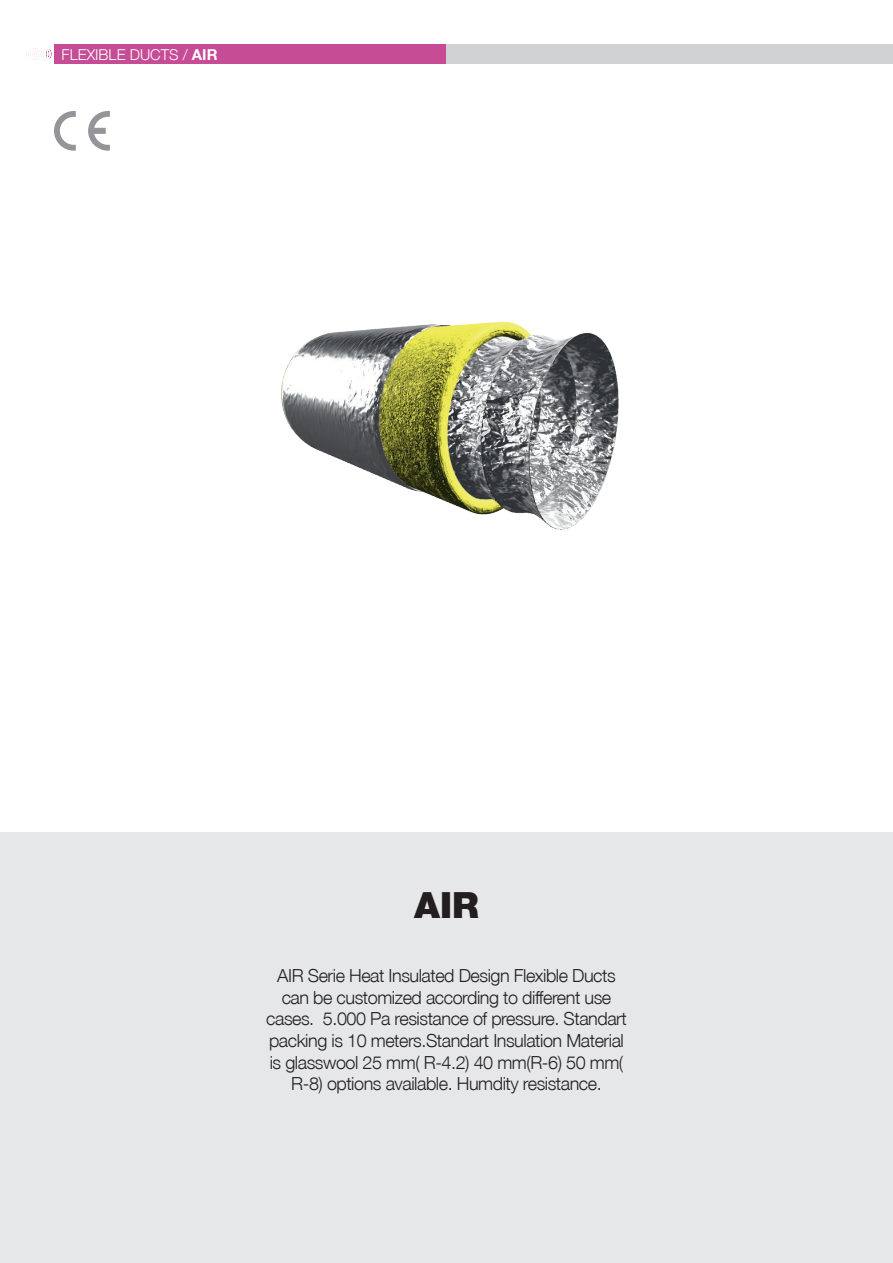
<style>
.page{position:relative;width:893px;height:1263px;background:#fff}
.page>*{position:absolute;margin:0;border:0;box-sizing:border-box;transform-origin:0 0}
.t1{font:900 36px "Helvetica Neue LT Std";color:#231f20}
.t2{font:300 18px/21.6px "Helvetica Neue LT Std";letter-spacing:-.025em;color:#231f20;text-align:center}
.t3{font:300 15px "Helvetica Neue LT Std";color:#fff}
.s1{font-weight:700}
</style>
<div class="page">
<div style="left:54px;top:44px;width:392px;height:20px;background:#c64c95"></div>
<svg style="left:25px;top:48px;width:27px;height:12px"></svg>
<div style="left:446px;top:44px;width:447px;height:20px;background:#d1d2d4"></div>
<div style="left:0;top:832px;width:893px;height:431px;background:#e6e7e9"></div>
<svg style="left:54px;top:111px;width:22px;height:40px"></svg>
<svg style="left:88px;top:111px;width:22px;height:40px"></svg>
<img style="left:281px;top:321px;width:338px;height:209px">
<p class="t3" style="left:62px;top:45px;width:157px">FLEXIBLE DUCTS / <span class="s1">AIR</span></p>
<h1 class="t1" style="left:414px;top:883px;width:66px">AIR</h1>
<p class="t2" style="left:266px;top:965px;width:362px">AIR Serie Heat Insulated Design Flexible Ducts can be customized according to different use cases. 5.000 Pa resistance of pressure. Standart packing is 10 meters.Standart Insulation Material is glasswool 25 mm( R-4.2) 40 mm(R-6) 50 mm( R-8) options available. Humdity resistance.</p>
</div>
